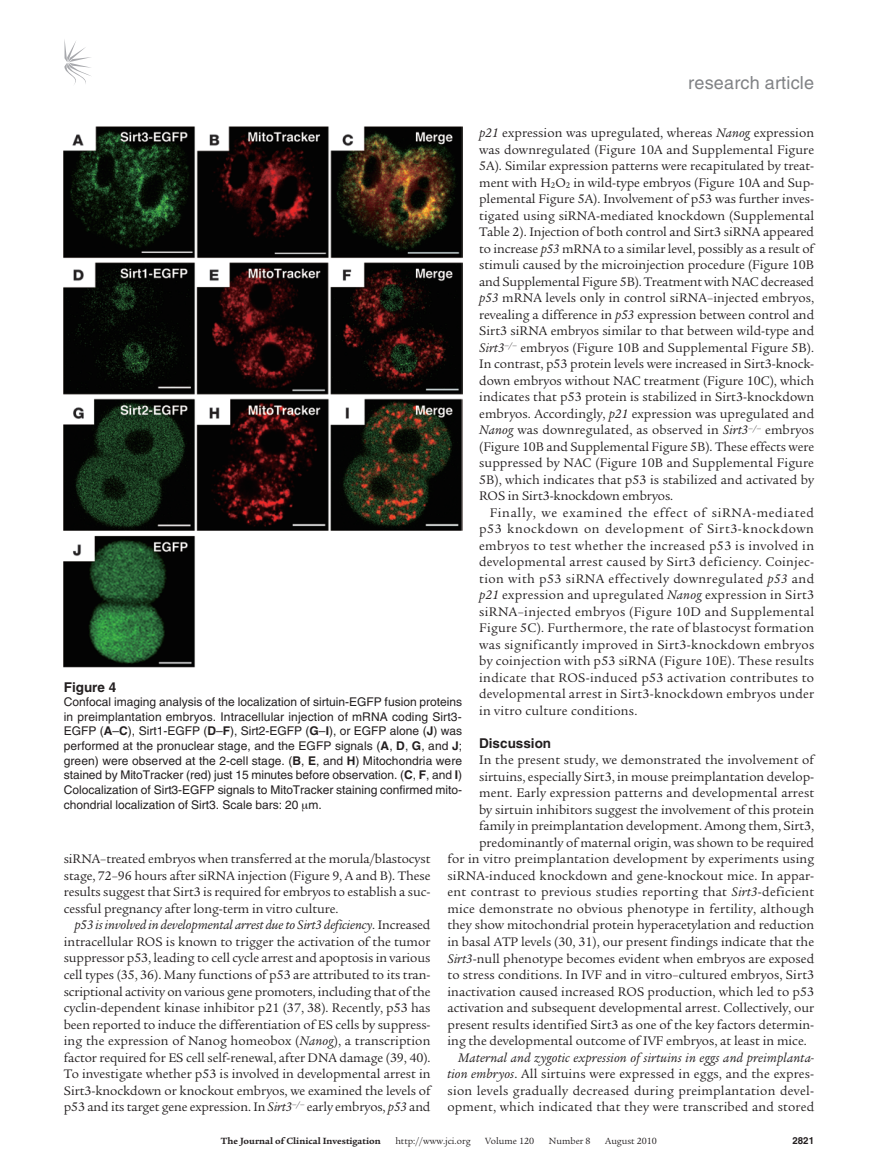
<style>
.page{position:relative;width:878px;height:1174px;background:#fff}
.page>*{position:absolute;margin:0;border:0;box-sizing:border-box;transform-origin:0 0}
.t1{font:18px "Helvetica LT Std";letter-spacing:.01em;color:#808285}
.t2{font:13.5px/16.5px "Legacy Serif Std";color:#231f20;text-align:justify}
.t3{font:13.5px "Legacy Serif Std";letter-spacing:.02em;color:#231f20}
.t4{font:700 13.5px "Helvetica LT Std";color:#231f20}
.t5{font:12px/14.7px "Helvetica LT Std";color:#231f20;text-align:justify}
.t6{font:9.75px "Legacy Serif Std";color:#231f20}
.t7{font:700 9.75px "Legacy Serif Std";color:#231f20}
.t8{font:700 9.75px "Helvetica LT Std";color:#231f20}
.s1{font-style:italic}
.s2{font-weight:700}
</style>
<div class="page">
<svg style="left:64px;top:39px;width:27px;height:45px"></svg>
<img style="left:64px;top:126px;width:398px;height:541px">
<h1 class="t1" style="left:688px;top:72px;width:127px">research article</h1>
<p class="t2" style="left:479px;top:125px;width:336px"><span class="s1">p21</span> expression was upregulated, whereas <span class="s1">Nanog</span> expression was downregulated (Figure 10A and Supplemental Figure 5A). Similar expression patterns were recapitulated by treat&shy;ment with H<sub>2</sub>O<sub>2</sub> in wild-type embryos (Figure 10A and Sup&shy;plemental Figure 5A). Involvement of p53 was further inves&shy;tigated using siRNA-mediated knockdown (Supplemental Table 2). Injection of both control and Sirt3 siRNA appeared to increase <span class="s1">p53</span> mRNA to a similar level, possibly as a result of stimuli caused by the microinjection procedure (Figure 10B and Supplemental Figure 5B). Treatment with NAC decreased <span class="s1">p53</span> mRNA levels only in control siRNA–injected embryos, revealing a difference in <span class="s1">p53</span> expression between control and Sirt3 siRNA embryos similar to that between wild-type and <span class="s1">Sirt3</span><sup>–/–</sup> embryos (Figure 10B and Supplemental Figure 5B).<br>In contrast, p53 protein levels were increased in Sirt3-knock&shy;down embryos without NAC treatment (Figure 10C), which indicates that p53 protein is stabilized in Sirt3-knockdown embryos. Accordingly, <span class="s1">p21</span> expression was upregulated and <span class="s1">Nanog</span> was downregulated, as observed in <span class="s1">Sirt3</span><sup>–/–</sup> embryos (Figure 10B and Supplemental Figure 5B). These effects were suppressed by NAC (Figure 10B and Supplemental Figure 5B), which indicates that p53 is stabilized and activated by ROS in Sirt3-knockdown embryos.</p>
<p class="t2" style="left:479px;top:504px;width:336px;text-indent:11px">Finally, we examined the effect of siRNA-mediated p53 knockdown on development of Sirt3-knockdown embryos to test whether the increased p53 is involved in developmental arrest caused by Sirt3 deficiency. Coinjec&shy;tion with p53 siRNA effectively downregulated <span class="s1">p53</span> and <span class="s1">p21</span> expression and upregulated <span class="s1">Nanog</span> expression in Sirt3 siRNA–injected embryos (Figure 10D and Supplemental Figure 5C). Furthermore, the rate of blastocyst formation was significantly improved in Sirt3-knockdown embryos by coinjection with p53 siRNA (Figure 10E). These results indicate that ROS-induced p53 activation contributes to developmental arrest in Sirt3-knockdown embryos under in vitro culture conditions.</p>
<p class="t4" style="left:479px;top:735px;width:74px">Discussion</p>
<p class="t2" style="left:479px;top:752px;width:336px">In the present study, we demonstrated the involvement of</p>
<p class="t2" style="left:479px;top:768px;width:336px">sirtuins, especially Sirt3, in mouse preimplantation develop-</p>
<p class="t2" style="left:479px;top:785px;width:336px">ment. Early expression patterns and developmental arrest</p>
<p class="t2" style="left:479px;top:801px;width:336px">by sirtuin inhibitors suggest the involvement of this protein</p>
<p class="t2" style="left:479px;top:818px;width:336px">family in preimplantation development. Among them, Sirt3,</p>
<p class="t2" style="left:479px;top:834px;width:336px">predominantly of maternal origin, was shown to be required</p>
<p class="t2" style="left:447px;top:851px;width:368px">for in vitro preimplantation development by experiments using</p>
<p class="t2" style="left:447px;top:867px;width:368px">siRNA-induced knockdown and gene-knockout mice. In appar-</p>
<p class="t3" style="left:447px;top:884px;width:368px">ent contrast to previous studies reporting that <span class="s1">Sirt3</span>-deficient</p>
<p class="t2" style="left:447px;top:900px;width:368px">mice demonstrate no obvious phenotype in fertility, although</p>
<p class="t2" style="left:447px;top:917px;width:368px">they show mitochondrial protein hyperacetylation and reduction</p>
<p class="t2" style="left:447px;top:933px;width:368px">in basal ATP levels (30, 31), our present findings indicate that the</p>
<p class="t2" style="left:447px;top:950px;width:368px"><span class="s1">Sirt3</span>-null phenotype becomes evident when embryos are exposed</p>
<p class="t2" style="left:447px;top:966px;width:368px">to stress conditions. In IVF and in vitro–cultured embryos, Sirt3</p>
<p class="t2" style="left:447px;top:983px;width:368px">inactivation caused increased ROS production, which led to p53</p>
<p class="t2" style="left:447px;top:999px;width:368px">activation and subsequent developmental arrest. Collectively, our</p>
<p class="t2" style="left:447px;top:1016px;width:368px">present results identified Sirt3 as one of the key factors determin-</p>
<p class="t2" style="left:447px;top:1032px;width:361px">ing the developmental outcome of IVF embryos, at least in mice.</p>
<p class="t2" style="left:447px;top:1049px;width:368px;text-indent:11px"><span class="s1">Maternal and zygotic expression of sirtuins in eggs and preimplanta&shy;tion embryos</span>. All sirtuins were expressed in eggs, and the expres&shy;sion levels gradually decreased during preimplantation devel&shy;opment, which indicated that they were transcribed and stored</p>
<p class="t4" style="left:64px;top:678px;width:54px">Figure 4</p>
<p class="t5" style="left:64px;top:694px;width:400px">Confocal imaging analysis of the localization of sirtuin-EGFP fusion proteins in preimplantation embryos. Intracellular injection of mRNA coding Sirt3- EGFP (<span class="s2">A</span>–<span class="s2">C</span>), Sirt1-EGFP (<span class="s2">D</span>–<span class="s2">F</span>), Sirt2-EGFP (<span class="s2">G</span>–<span class="s2">I</span>), or EGFP alone (<span class="s2">J</span>) was performed at the pronuclear stage, and the EGFP signals (<span class="s2">A</span>, <span class="s2">D</span>, <span class="s2">G</span>, and <span class="s2">J</span>; green) were observed at the 2-cell stage. (<span class="s2">B</span>, <span class="s2">E</span>, and <span class="s2">H</span>) Mitochondria were stained by MitoTracker (red) just 15 minutes before observation. (<span class="s2">C</span>, <span class="s2">F</span>, and <span class="s2">I</span>)<br>Colocalization of Sirt3-EGFP signals to MitoTracker staining confirmed mito&shy;chondrial localization of Sirt3. Scale bars: 20 m.</p>
<p class="t2" style="left:64px;top:851px;width:368px">siRNA–treated embryos when transferred at the morula/blastocyst stage, 72–96 hours after siRNA injection (Figure 9, A and B). These results suggest that Sirt3 is required for embryos to establish a suc&shy;cessful pregnancy after long-term in vitro culture.</p>
<p class="t2" style="left:64px;top:917px;width:368px;text-indent:11px"><span class="s1">p53 is involved in developmental arrest due to Sirt3 deficiency</span>. Increased intracellular ROS is known to trigger the activation of the tumor suppressor p53, leading to cell cycle arrest and apoptosis in various cell types (35, 36). Many functions of p53 are attributed to its tran&shy;scriptional activity on various gene promoters, including that of the cyclin-dependent kinase inhibitor p21 (37, 38). Recently, p53 has been reported to induce the differentiation of ES cells by suppress&shy;ing the expression of Nanog homeobox (<span class="s1">Nanog</span>), a transcription factor required for ES cell self-renewal, after DNA damage (39, 40).<br>To investigate whether p53 is involved in developmental arrest in Sirt3-knockdown or knockout embryos, we examined the levels of p53 and its target gene expression. In <span class="s1">Sirt3</span><sup>–/–</sup> early embryos, <span class="s1">p53</span> and</p>
<p class="t7" style="left:221px;top:1135px;width:161px">The Journal of Clinical Investigation</p>
<p class="t6" style="left:395px;top:1135px;width:77px">http://www.jci.org</p>
<p class="t6" style="left:485px;top:1135px;width:50px">Volume 120</p>
<p class="t6" style="left:549px;top:1135px;width:43px">Number 8</p>
<p class="t6" style="left:605px;top:1135px;width:53px">August 2010</p>
<p class="t8" style="left:792px;top:1134px;width:23px">2821</p>
</div>
